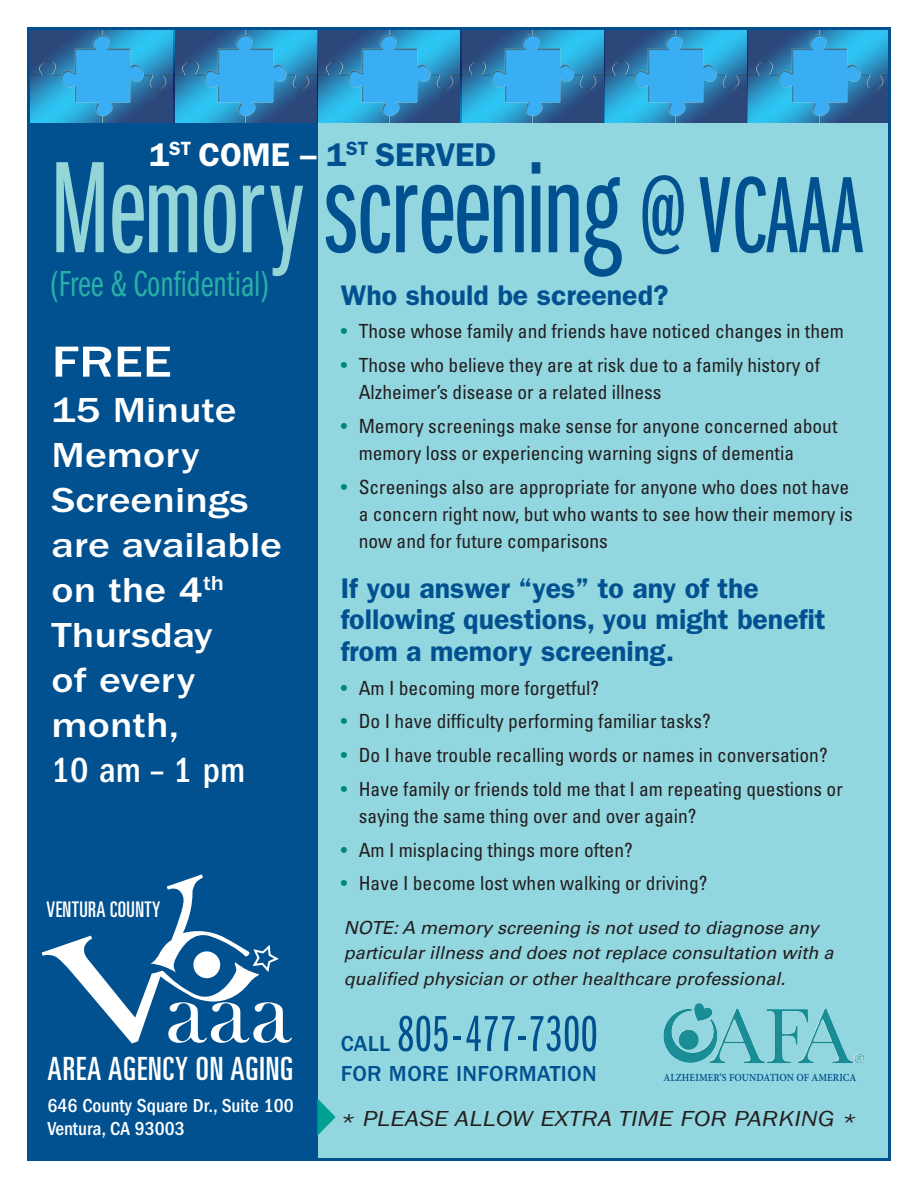
<style>
.page{position:relative;width:918px;height:1188px;background:#fff}
.page>*{position:absolute;margin:0;border:0;box-sizing:border-box;transform-origin:0 0}
.t1{font:135px "ITC Franklin Gothic Std Bk X Cp";letter-spacing:-.01em;color:#015190}
.t2{font:52.5px "ITC Franklin Gothic Std Bk X Cp";letter-spacing:.01em;color:#015190}
.t3{font:500 45px "ITC Franklin Gothic Std";color:#fff;scale:1.2 1}
.t4{font:37.5px "ITC Franklin Gothic Std Bk Cp";color:#29afa7;scale:.9 1}
.t5{font:500 36px/45px "ITC Franklin Gothic Std";color:#fff;scale:1.16 1}
.t6{font:500 condensed 36px "ITC Franklin Gothic Std";color:#fff}
.t7{font:600 33px "ITC Franklin Gothic Std";color:#015190}
.t8{font:ultra-condensed 32.1px "Univers LT Std";letter-spacing:.03em;color:#fff}
.t9{font:600 28.5px/31.5px "ITC Franklin Gothic Std";color:#015190}
.t10{font:italic 22.5px "ITC Franklin Gothic Std";color:#231f20;scale:1.15 1}
.t11{font:500 22.5px "ITC Franklin Gothic Std";letter-spacing:.015em;color:#015190}
.t12{font:ultra-condensed 21.6px "Univers LT Std";letter-spacing:.02em;color:#fff;scale:.95 1}
.t13{font:condensed 19.5px/27px "Univers LT Std";color:#231f20}
.t14{font:500 condensed 19.5px/23.4px "ITC Franklin Gothic Std";color:#fff}
.t15{font:italic 18px/25.5px "Univers LT Std";color:#231f20}
.t16{font:600 10.8px "Minion Pro";letter-spacing:.01em;color:#015190;scale:.9 1}
.s1{color:#fff}
.s2{color:#94d5d7}
.s3{font-size:112.5px}
.s4{color:#00877d}
</style>
<div class="page">
<div style="left:228px;top:28px;width:663px;height:1132px;background:#92d6df"></div>
<div style="left:27px;top:27px;width:290px;height:1134px;background:#015190"></div>
<svg style="left:42px;top:874px;width:250px;height:169px"></svg>
<img style="left:317px;top:31px;width:570px;height:92px">
<svg style="left:31px;top:31px;width:286px;height:92px;background:#318cc2"></svg>
<img style="left:694px;top:1003px;width:42px;height:53px">
<svg style="left:317px;top:1098px;width:19px;height:38px"></svg>
<h3 class="t7" style="left:149px;top:136px;width:348px"><span class="s1">1</span><sup>ST</sup> <span class="s1">COME –</span> 1<sup>ST</sup> SERVED</h3>
<h1 class="t1" style="left:50px;top:138px;width:815px"><span class="s2">Memory</span> screening <span class="s3">@ VCAAA</span></h1>
<h3 class="t4" style="left:50px;top:263px;width:245px">(Free &amp; Confidential)</h3>
<h3 class="t9" style="left:341px;top:279px;width:329px">Who should be screened?</h3>
<p class="t13" style="left:341px;top:318px;width:505px"><span class="s4">•</span> Those whose family and friends have noticed changes in them</p>
<p class="t13" style="left:359px;top:351px;width:463px;text-indent:-18px"><span class="s4">•</span> Those who believe they are at risk due to a family history of<br>Alzheimer’s disease or a related illness</p>
<p class="t13" style="left:359px;top:412px;width:480px;text-indent:-18px"><span class="s4">•</span> Memory screenings make sense for anyone concerned about memory loss or experiencing warning signs of dementia</p>
<p class="t13" style="left:359px;top:473px;width:496px;text-indent:-18px"><span class="s4">•</span> Screenings also are appropriate for anyone who does not have a concern right now, but who wants to see how their memory is now and for future comparisons</p>
<h3 class="t9" style="left:341px;top:572px;width:486px">If you answer “yes” to any of the following questions, you might benefit from a memory screening.</h3>
<p class="t13" style="left:341px;top:674px;width:260px"><span class="s4">•</span> Am I becoming more forgetful?</p>
<p class="t13" style="left:341px;top:708px;width:371px"><span class="s4">•</span> Do I have difficulty performing familiar tasks?</p>
<p class="t13" style="left:341px;top:741px;width:488px"><span class="s4">•</span> Do I have trouble recalling words or names in conversation?</p>
<p class="t13" style="left:359px;top:775px;width:486px;text-indent:-18px"><span class="s4">•</span> Have family or friends told me that I am repeating questions or saying the same thing over and over again?</p>
<p class="t13" style="left:341px;top:836px;width:294px"><span class="s4">•</span> Am I misplacing things more often?</p>
<p class="t13" style="left:341px;top:870px;width:368px"><span class="s4">•</span> Have I become lost when walking or driving?</p>
<h3 class="t3" style="left:52px;top:337px;width:102px">FREE</h3>
<h3 class="t5" style="left:52px;top:388px;width:200px">15 Minute<br>Memory<br>Screenings are available on the 4<sup>th<br></sup>Thursday<br>of every month,</h3>
<h3 class="t6" style="left:52px;top:749px;width:195px">10 am – 1 pm</h3>
<p class="t12" style="left:47px;top:897px;width:121px">VENTURA COUNTY</p>
<h3 class="t8" style="left:48px;top:1050px;width:247px">AREA AGENCY ON AGING</h3>
<p class="t14" style="left:48px;top:1094px;width:248px">646 County Square Dr., Suite 100<br>Ventura, CA 93003</p>
<p class="t15" style="left:344px;top:915px;width:491px">NOTE: A memory screening is not used to diagnose any particular illness and does not replace consultation with a qualified physician or other healthcare professional.</p>
<h2 class="t2" style="left:397px;top:1007px;width:202px">805-477-7300</h2>
<p class="t11" style="left:341px;top:1061px;width:257px">FOR MORE INFORMATION</p>
<p class="t10" style="left:341px;top:1106px;width:449px">* PLEASE ALLOW EXTRA TIME FOR PARKING *</p>
<p class="t11" style="left:341px;top:1031px;width:51px">CALL</p>
<p class="t16" style="left:663px;top:1071px;width:216px">ALZHEIMER’S FOUNDATION OF AMERICA</p>
</div>
